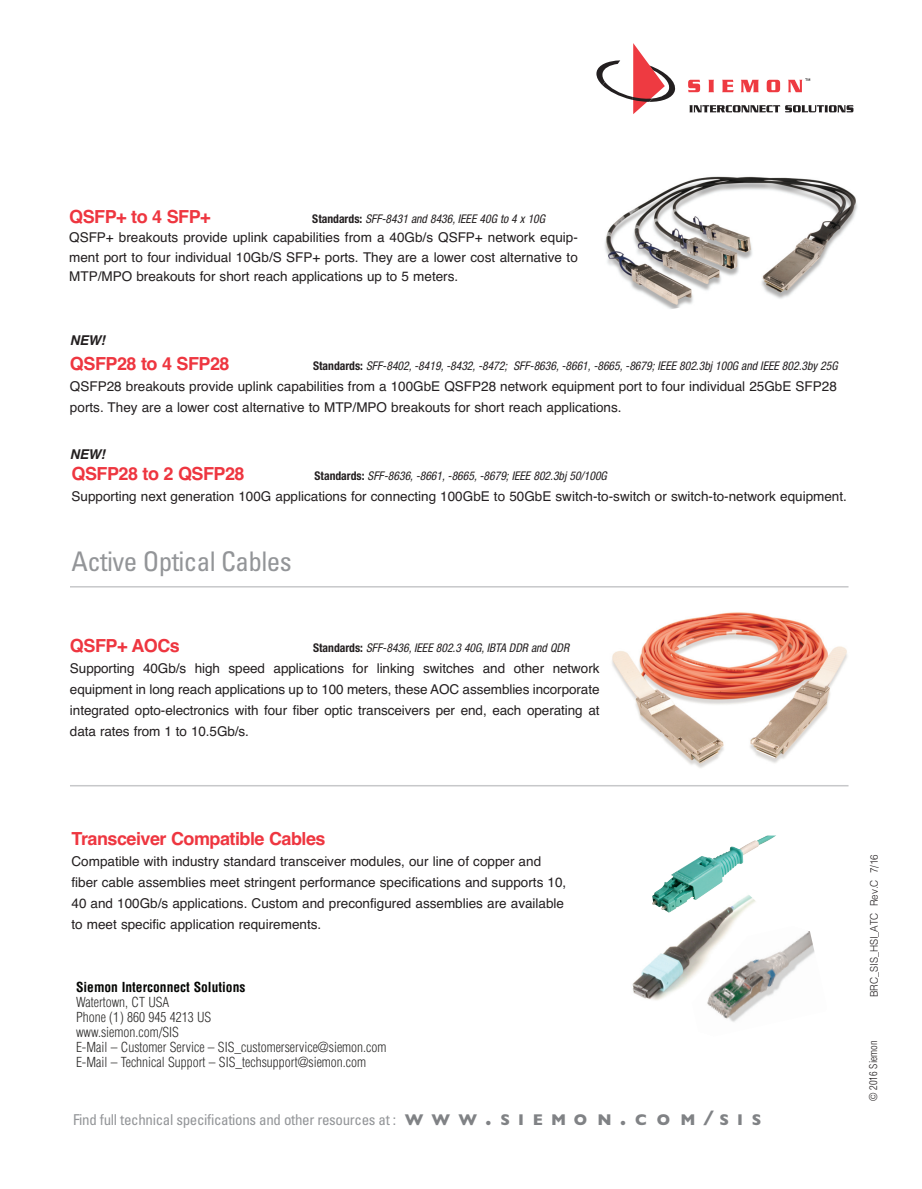
<style>
.page{position:relative;width:922px;height:1189px;background:#fff}
.page>*{position:absolute;margin:0;border:0;box-sizing:border-box;transform-origin:0 0}
.t1{font:condensed 27px "Univers";letter-spacing:-.02em;color:#939598}
.t2{font:700 18px "Helvetica";letter-spacing:-.03em;color:#ee3640}
.t3{font:condensed 15px "Univers";letter-spacing:-.02em;color:#939598}
.t4{font:13.5px/21px "Helvetica";color:#231f20}
.t5{font:300 condensed 13.5px/15px "Helvetica";color:#2c2b2a}
.t6{font:700 condensed 13.5px "Helvetica";color:#040503}
.t7{font:italic 700 13.5px "Helvetica";letter-spacing:-.03em;color:#231f20}
.t8{font:italic condensed 12px "Helvetica Neue";color:#231f20}
.t9{font:300 10.5px "Helvetica";color:#231f20;scale:.94 1}
.t10{font:300 condensed 10.5px "Helvetica";color:#231f20}
.s1{font-weight:700;font-style:normal}
.s2{font-family:"Gill Sans";font-weight:700;font-stretch:normal;font-size:15.75px;color:#808285}
.s3{font-family:"Gill Sans";font-weight:700;font-stretch:normal;font-size:21px;color:#808285}
</style>
<div class="page">
<img style="left:608px;top:602px;width:245px;height:179px;border-radius:17px">
<hr style="left:70px;top:586px;width:778px;height:1px;background:#c7c8ca">
<svg style="left:596px;top:43px;width:80px;height:71px"></svg>
<svg style="left:688px;top:80px;width:12px;height:12px"></svg>
<svg style="left:708px;top:80px;width:6px;height:12px"></svg>
<svg style="left:722px;top:80px;width:11px;height:12px"></svg>
<svg style="left:741px;top:80px;width:17px;height:12px"></svg>
<svg style="left:766px;top:80px;width:14px;height:12px"></svg>
<svg style="left:788px;top:78px;width:22px;height:14px"></svg>
<svg style="left:689px;top:105px;width:164px;height:7px"></svg>
<img style="left:729px;top:931px;width:86px;height:91px">
<img style="left:667px;top:835px;width:109px;height:47px">
<img style="left:632px;top:882px;width:135px;height:137px">
<hr style="left:70px;top:785px;width:778px;height:1px;background:#c7c8ca">
<img style="left:605px;top:176px;width:252px;height:133px">
<h2 class="t2" style="left:69px;top:210px;width:143px">QSFP+ to 4 SFP+</h2>
<p class="t8" style="left:312px;top:214px;width:236px"><span class="s1">S t a n d a r d s :</span> SFF-8431 and 8436,IEEE 40G to 4 x 10G</p>
<p class="t4" style="left:69px;top:229px;width:510px;line-height:19.5px;text-align:justify">QSFP+ breakouts provide uplink capabilities from a 40Gb/s QSFP+ network equip&shy;ment port to four individual 10Gb/S SFP+ ports. They are a lower cost alternative to MTP/MPO breakouts for short reach applications up to 5 meters.</p>
<p class="t7" style="left:70px;top:335px;width:36px">NEW!</p>
<h2 class="t2" style="left:70px;top:357px;width:161px">QSFP28 to 4 SFP28</h2>
<p class="t8" style="left:313px;top:362px;width:528px"><span class="s1">S t a n d a r d s :</span> SFF-8402,-8419,-8432,-8472; SFF-8636,-8661,-8665,-8679; IEEE 802.3bj 100G and IEEE 802.3by 25G</p>
<p class="t4" style="left:70px;top:377px;width:768px">QSFP28 breakouts provide uplink capabilities from a 100GbE QSFP28 network equipment port to four individual 25GbE SFP28 ports. They are a lower cost alternative to MTP/MPO breakouts for short reach applications.</p>
<p class="t7" style="left:70px;top:449px;width:36px">NEW!</p>
<h2 class="t2" style="left:71px;top:467px;width:175px">QSFP28 to 2 QSFP28</h2>
<p class="t8" style="left:314px;top:472px;width:296px"><span class="s1">S t a n d a r d s :</span> SFF-8636,-8661,-8665,-8679; IEEE 802.3bj 50/100G</p>
<p class="t4" style="left:71px;top:487px;width:777px">Supporting next generation 100G applications for connecting 100GbE to 50GbE switch-to-switch or switch-to-network equipment.</p>
<h1 class="t1" style="left:71px;top:552px;width:222px">Active Optical Cables</h1>
<h2 class="t2" style="left:70px;top:639px;width:111px">QSFP+ AOCs</h2>
<p class="t8" style="left:313px;top:643px;width:260px"><span class="s1">S t a n d a r d s :</span> SFF-8436,IEEE 802.3 40G,IBTA DDR and QDR</p>
<p class="t4" style="left:70px;top:659px;width:531px;text-align:justify">Supporting 40Gb/s high speed applications for linking switches and other network equipment in long reach applications up to 100 meters, these AOC assemblies incorporate integrated opto-electronics with four fiber optic transceivers per end, each operating at data rates from 1 to 10.5Gb/s.</p>
<h2 class="t2" style="left:71px;top:832px;width:256px">Transceiver Compatible Cables</h2>
<p class="t4" style="left:71px;top:852px;width:496px">Compatible with industry standard transceiver modules, our line of copper and fiber cable assemblies meet stringent performance specifications and supports 10, 40 and 100Gb/s applications. Custom and preconfigured assemblies are available to meet specific application requirements.</p>
<p class="t6" style="left:76px;top:981px;width:171px">Siemon Interconnect Solutions</p>
<p class="t5" style="left:76px;top:995px;width:312px">Watertown, CT USA<br>Phone (1) 860 945 4213 US<br>www.siemon.com/SIS<br>E-Mail – Customer Service – SIS_customerservice@siemon.com E-Mail – Technical Support – SIS_techsupport@siemon.com</p>
<p class="t3" style="left:73px;top:1114px;width:690px">Find full technical specifications and other resources at : <span class="s2">W W W</span> <span class="s3">.</span> <span class="s2">S I E M O N</span> <span class="s3">.</span> <span class="s2">C O M</span> <span class="s3">/</span> <span class="s2">S I S</span></p>
<p class="t9" style="left:870px;top:997px;width:154px;rotate:-90deg">BRC_SIS_HSI_ATC Rev.C 7/16</p>
<p class="t10" style="left:869px;top:1101px;width:62px;rotate:-90deg">© 2016 Siemon</p>
</div>
